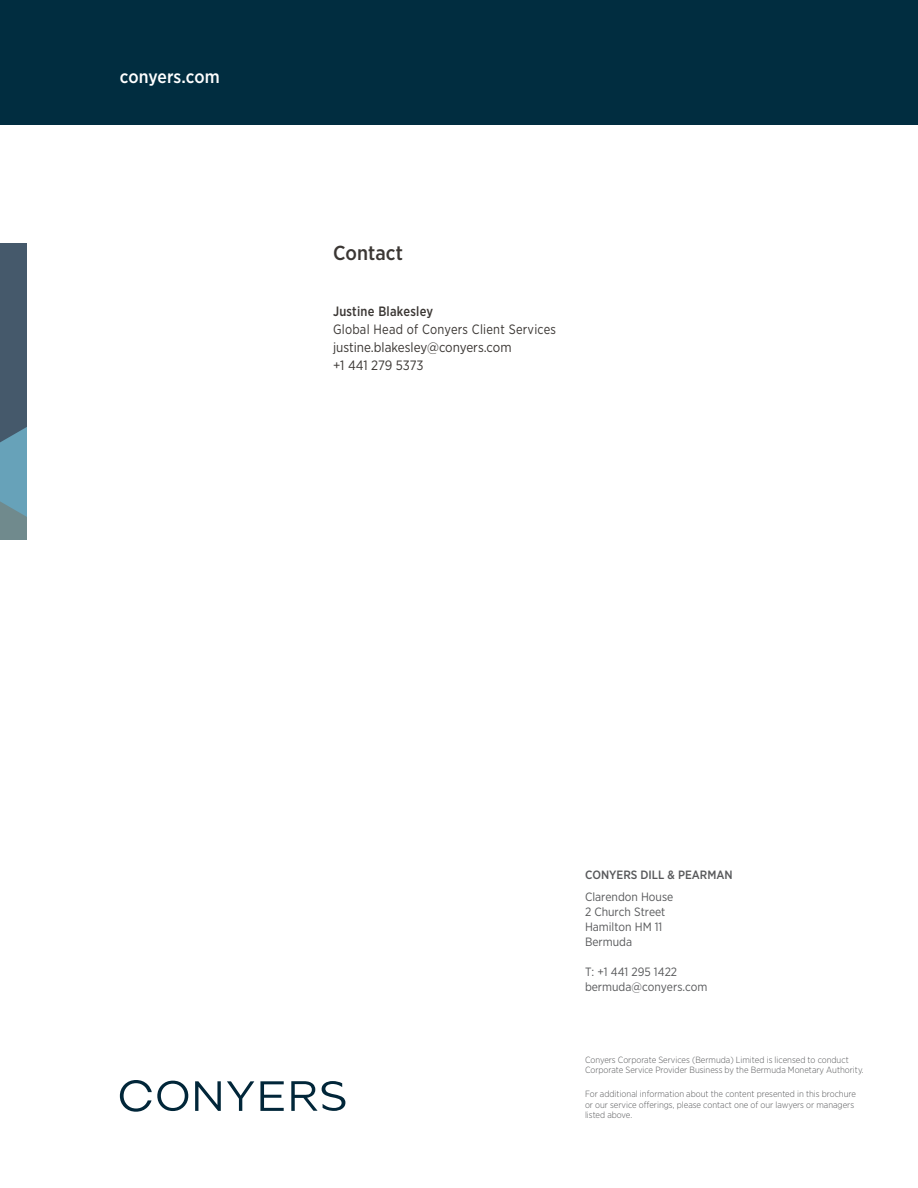
<style>
.page{position:relative;width:918px;height:1188px;background:#fff}
.page>*{position:absolute;margin:0;border:0;box-sizing:border-box;transform-origin:0 0}
.t1{font:500 20.25px "Gotham Narrow";letter-spacing:.005em;color:#3b3734}
.t2{font:500 18px "Gotham Narrow";color:#fff}
.t3{font:13.5px/18px "Gotham Narrow";color:#3b3734;scale:.95 1}
.t4{font:500 13.5px "Gotham Narrow";letter-spacing:.02em;color:#3b3734;scale:.95 1}
.t5{font:12px/15px "Gotham Narrow";color:#58595b}
.t6{font:500 12px "Gotham Narrow";color:#58595b}
.t7{font:300 9px/10.5px "Gotham Narrow";color:#58595b}
</style>
<div class="page">
<hr style="left:917px;top:124px;width:1px;height:288px;background:#67a2b9">
<svg style="left:917px;top:196px;width:1px;height:216px"></svg>
<div style="left:0;top:243px;width:27px;height:297px;background:#67a2b9"></div>
<div style="left:0;top:243px;width:27px;height:199px;background:#45596b"></div>
<svg style="left:0;top:501px;width:27px;height:39px"></svg>
<div style="left:0;top:0;width:918px;height:124px;background:#012d40"></div>
<svg style="left:195px;top:1081px;width:26px;height:30px"></svg>
<svg style="left:260px;top:1081px;width:24px;height:30px"></svg>
<svg style="left:291px;top:1081px;width:54px;height:30px"></svg>
<svg style="left:227px;top:1081px;width:27px;height:30px"></svg>
<svg style="left:120px;top:1080px;width:68px;height:32px"></svg>
<h2 class="t2" style="left:120px;top:65px;width:101px">conyers.com</h2>
<h1 class="t1" style="left:333px;top:240px;width:72px">Contact</h1>
<h3 class="t4" style="left:333px;top:302px;width:107px">Justine Blakesley</h3>
<h3 class="t3" style="left:333px;top:320px;width:236px">Global Head of Conyers Client Services justine.blakesley@conyers.com<br>+1 441 279 5373</h3>
<h3 class="t6" style="left:585px;top:867px;width:149px">CONYERS DILL &amp; PEARMAN</h3>
<h3 class="t5" style="left:585px;top:889px;width:90px">Clarendon House<br>2 Church Street<br>Hamilton HM 11<br>Bermuda</h3>
<h3 class="t5" style="left:585px;top:964px;width:124px">T: +1 441 295 1422 bermuda@conyers.com</h3>
<p class="t7" style="left:585px;top:1054px;width:280px">Conyers Corporate Services (Bermuda) Limited is licensed to conduct<br>Corporate Service Provider Business by the Bermuda Monetary Authority.</p>
<p class="t7" style="left:585px;top:1089px;width:273px">For additional information about the content presented in this brochure or our service offerings, please contact one of our lawyers or managers listed above.</p>
</div>
